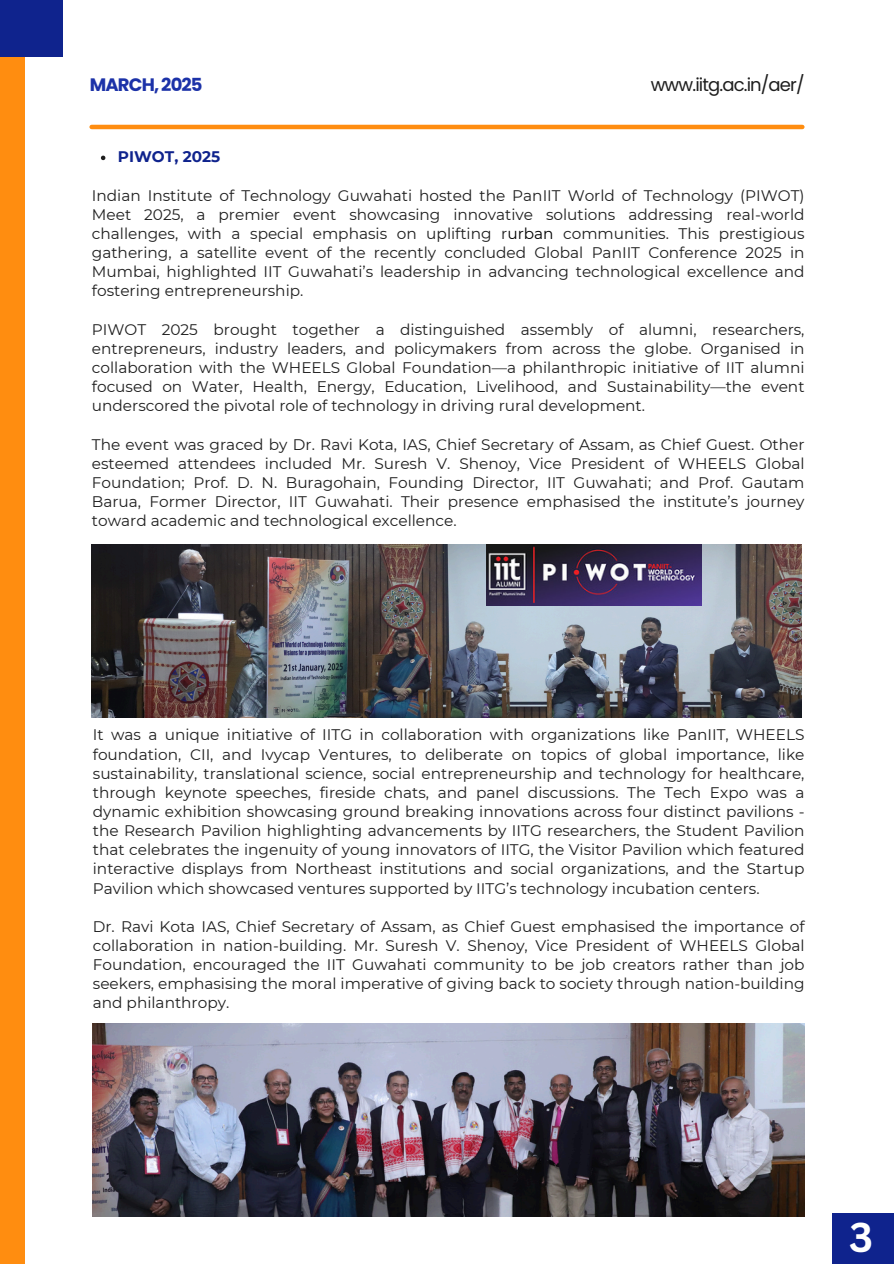
<style>
.page{position:relative;width:894px;height:1264px;background:#fff}
.page>*{position:absolute;margin:0;border:0;box-sizing:border-box;transform-origin:0 0}
.t1{font:700 40.5px "Canva Sans";color:#fff}
.t2{font:18px "Poppins";letter-spacing:-.05em;color:#1e1e1e}
.t3{font:700 18px "Poppins";letter-spacing:-.05em;color:#1c32a8}
.t4{font:15.3px/19.2px "Montserrat";color:#1e1e1e;text-align:justify}
.t5{font:700 15.3px "Montserrat";color:#0f238d}
.s1{color:#000}
</style>
<div class="page">
<div style="left:0;top:0;width:24px;height:1263px;background:#ff8d10"></div>
<div style="left:0;top:0;width:63px;height:56px;background:#0f238d"></div>
<div style="left:831px;top:1213px;width:62px;height:50px;background:#0f238d"></div>
<hr style="left:92px;top:125px;width:710px;height:4px;background:#ff8d10">
<img style="left:93px;top:1023px;width:711px;height:193px">
<svg style="left:101px;top:156px;width:4px;height:4px"></svg>
<img style="left:92px;top:545px;width:709px;height:172px">
<img style="left:486px;top:545px;width:215px;height:60px">
<p class="t3" style="left:90px;top:72px;width:114px">MARCH, 2025</p>
<p class="t2" style="left:650px;top:72px;width:155px">www.iitg.ac.in/aer/</p>
<p class="t5" style="left:118px;top:147px;width:104px">PIWOT, 2025</p>
<p class="t4" style="left:92px;top:185px;width:714px">Indian Institute of Technology Guwahati hosted the PanIIT World of Technology (PIWOT)<br>Meet 2025, a premier event showcasing innovative solutions addressing real-world challenges, with a special emphasis on uplifting r<span class="s1">urban</span> communities. This prestigious gathering, a satellite event of the recently concluded Global PanIIT Conference 2025 in Mumbai, highlighted IIT Guwahati’s leadership in advancing technological excellence and fostering entrepreneurship.</p>
<p class="t4" style="left:92px;top:319px;width:714px">PIWOT 2025 brought together a distinguished assembly of alumni, researchers, entrepreneurs, industry leaders, and policymakers from across the globe. Organised in collaboration with the WHEELS Global Foundation—a philanthropic initiative of IIT alumni focused on Water, Health, Energy, Education, Livelihood, and Sustainability—the event underscored the pivotal role of technology in driving rural development.</p>
<p class="t4" style="left:92px;top:434px;width:714px">The event was graced by Dr. Ravi Kota, IAS, Chief Secretary of Assam, as Chief Guest. Other esteemed attendees included Mr. Suresh V. Shenoy, Vice President of WHEELS Global Foundation; Prof. D. N. Buragohain, Founding Director, IIT Guwahati; and Prof. Gautam Barua, Former Director, IIT Guwahati. Their presence emphasised the institute’s journey toward academic and technological excellence.</p>
<p class="t4" style="left:93px;top:725px;width:713px">It was a unique initiative of IITG in collaboration with organizations like PanIIT, WHEELS foundation, CII, and Ivycap Ventures, to deliberate on topics of global importance, like sustainability, translational science, social entrepreneurship and technology for healthcare, through keynote speeches, fireside chats, and panel discussions. The Tech Expo was a dynamic exhibition showcasing ground breaking innovations across four distinct pavilions - the Research Pavilion highlighting advancements by IITG researchers, the Student Pavilion that celebrates the ingenuity of young innovators of IITG, the Visitor Pavilion which featured interactive displays from Northeast institutions and social organizations, and the Startup Pavilion which showcased ventures supported by IITG’s technology incubation centers.</p>
<p class="t4" style="left:93px;top:916px;width:713px">Dr. Ravi Kota IAS, Chief Secretary of Assam, as Chief Guest emphasised the importance of collaboration in nation-building. Mr. Suresh V. Shenoy, Vice President of WHEELS Global Foundation, encouraged the IIT Guwahati community to be job creators rather than job seekers, emphasising the moral imperative of giving back to society through nation-building and philanthropy.</p>
<h1 class="t1" style="left:848px;top:1208px;width:25px">3</h1>
</div>
